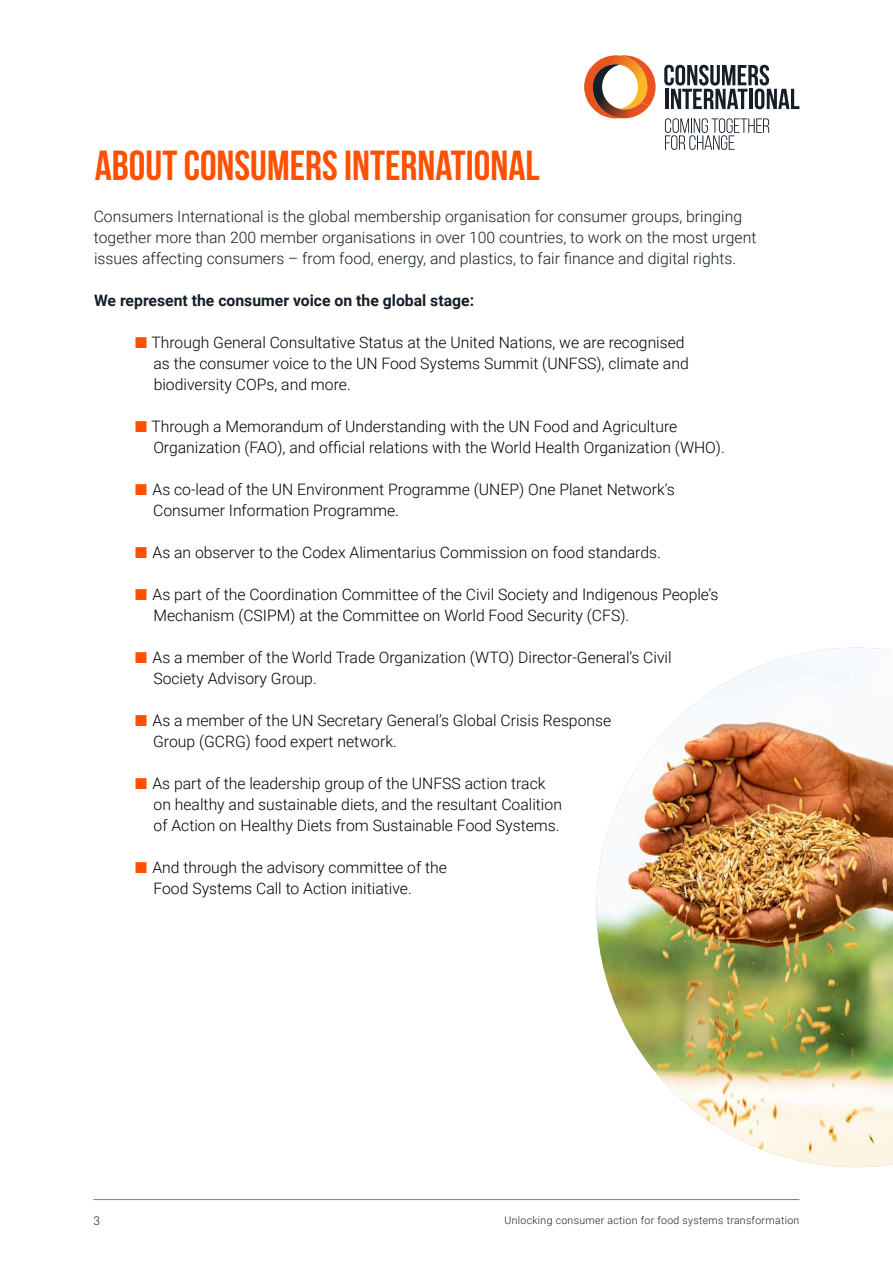
<style>
.page{position:relative;width:893px;height:1263px;background:#fff}
.page>*{position:absolute;margin:0;border:0;box-sizing:border-box;transform-origin:0 0}
.t1{font:700 42px "Bebas Neue";color:#ff5000}
.t2{font:300 15.75px/21px "Roboto";color:#000}
.t3{font:300 15.75px/21px "Roboto";color:#141e28}
.t4{font:700 15.75px "Roboto";color:#141e28}
.t5{font:300 12px "Roboto";color:#141e28}
.t6{font:300 10.5px "Roboto";letter-spacing:.03em;color:#141e28}
.s1{color:#ff5000}
</style>
<div class="page">
<hr style="left:94px;top:1199px;width:705px;height:1px;background:#ff5000">
<svg style="left:584px;top:55px;width:72px;height:63px"></svg>
<svg style="left:664px;top:65px;width:135px;height:44px"></svg>
<svg style="left:665px;top:118px;width:104px;height:32px"></svg>
<img style="left:596px;top:648px;width:297px;height:519px">
<h1 class="t1" style="left:95px;top:142px;width:446px">ABOUT CONSUMERS INTERNATIONAL</h1>
<p class="t3" style="left:94px;top:205px;width:664px">Consumers International is the global membership organisation for consumer groups, bringing together more than 200 member organisations in over 100 countries, to work on the most urgent issues affecting consumers – from food, energy, and plastics, to fair finance and digital rights.</p>
<p class="t4" style="left:94px;top:289px;width:382px">We represent the consumer voice on the global stage:</p>
<p class="t2" style="left:154px;top:331px;width:537px;text-indent:-18px"><span class="s1">■</span> Through General Consultative Status at the United Nations, we are recognised as the consumer voice to the UN Food Systems Summit (UNFSS), climate and biodiversity COPs, and more.</p>
<p class="t2" style="left:153px;top:415px;width:573px;text-indent:-18px"><span class="s1">■</span> Through a Memorandum of Understanding with the UN Food and Agriculture<br>Organization (FAO), and official relations with the World Health Organization (WHO).</p>
<p class="t2" style="left:153px;top:478px;width:523px;text-indent:-18px"><span class="s1">■</span> As co-lead of the UN Environment Programme (UNEP) One Planet Network’s<br>Consumer Information Programme.</p>
<p class="t2" style="left:135px;top:541px;width:527px"><span class="s1">■</span> As an observer to the Codex Alimentarius Commission on food standards.</p>
<p class="t2" style="left:153px;top:583px;width:566px;text-indent:-18px"><span class="s1">■</span> As part of the Coordination Committee of the Civil Society and Indigenous People’s<br>Mechanism (CSIPM) at the Committee on World Food Security (CFS).</p>
<p class="t2" style="left:153px;top:646px;width:520px;text-indent:-18px"><span class="s1">■</span> As a member of the World Trade Organization (WTO) Director-General’s Civil<br>Society Advisory Group.</p>
<p class="t2" style="left:153px;top:709px;width:460px;text-indent:-18px"><span class="s1">■</span> As a member of the UN Secretary General’s Global Crisis Response<br>Group (GCRG) food expert network.</p>
<p class="t2" style="left:154px;top:772px;width:410px;text-indent:-19px"><span class="s1">■</span> As part of the leadership group of the UNFSS action track on healthy and sustainable diets, and the resultant Coalition of Action on Healthy Diets from Sustainable Food Systems.</p>
<p class="t2" style="left:153px;top:856px;width:295px;text-indent:-18px"><span class="s1">■</span> And through the advisory committee of the<br>Food Systems Call to Action initiative.</p>
<p class="t5" style="left:94px;top:1212px;width:8px">3</p>
<p class="t6" style="left:505px;top:1213px;width:296px">Unlocking consumer action for food systems transformation</p>
</div>
